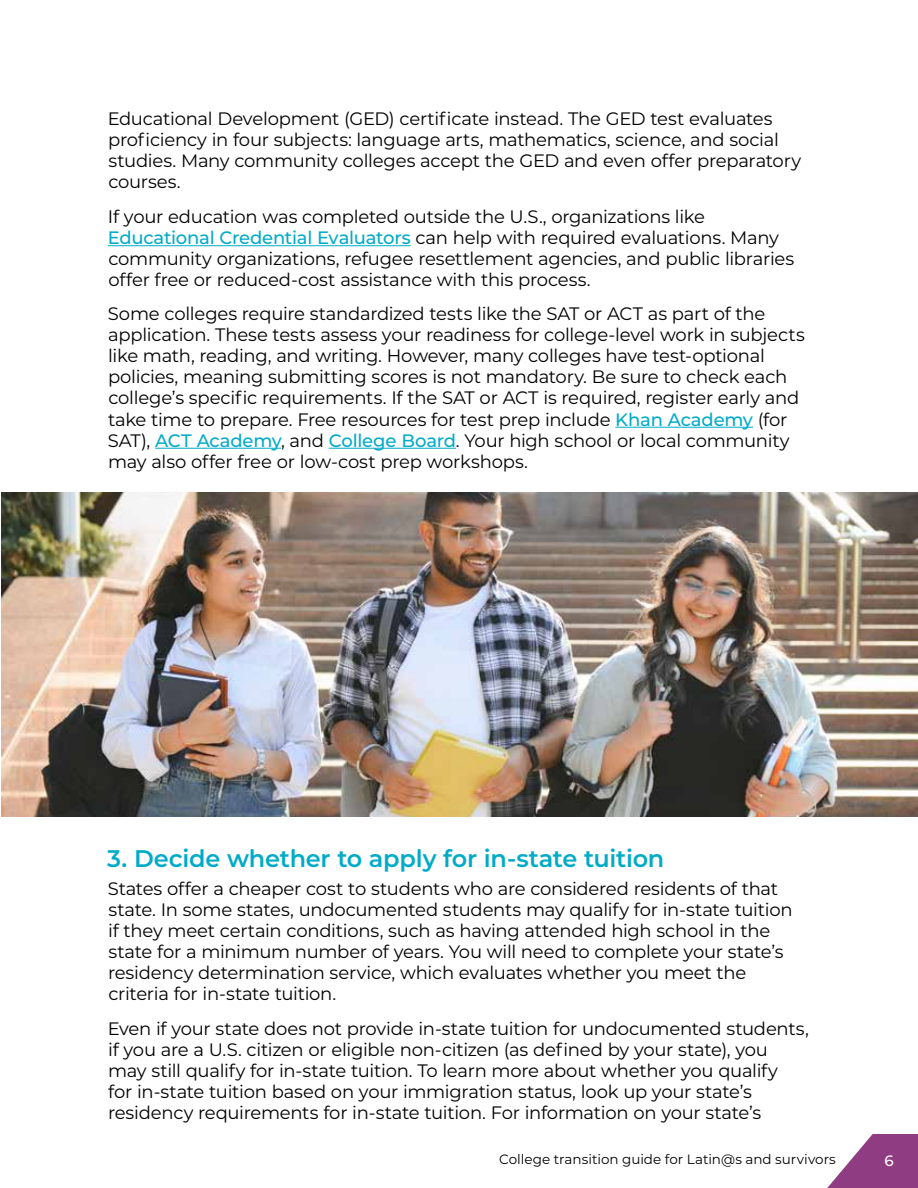
<style>
.page{position:relative;width:918px;height:1188px;background:#fff}
.page>*{position:absolute;margin:0;border:0;box-sizing:border-box;transform-origin:0 0}
.t1{font:600 24px "Montserrat";letter-spacing:-.01em;color:#00abc8}
.t2{font:18px/21px "Montserrat";letter-spacing:-.015em;color:#000}
.t3{font:500 15px "Montserrat";color:#fff}
.t4{font:13.5px "Montserrat";color:#000}
.s1{font-weight:500;color:#00abc8}
</style>
<div class="page">
<svg style="left:827px;top:1134px;width:91px;height:54px"></svg>
<hr style="left:108px;top:245px;width:303px;height:1px;background:#00abc8">
<hr style="left:615px;top:427px;width:138px;height:1px;background:#00abc8">
<hr style="left:155px;top:448px;width:126px;height:1px;background:#00abc8">
<hr style="left:329px;top:448px;width:127px;height:1px;background:#00abc8">
<img style="left:1px;top:492px;width:917px;height:324px">
<p class="t2" style="left:108px;top:108px;width:695px">Educational Development (GED) certificate instead. The GED test evaluates proficiency in four subjects: language arts, mathematics, science, and social studies. Many community colleges accept the GED and even offer preparatory courses.</p>
<p class="t2" style="left:108px;top:205px;width:688px">If your education was completed outside the U.S., organizations like <span class="s1">Educational Credential Evaluators</span> can help with required evaluations. Many community organizations, refugee resettlement agencies, and public libraries offer free or reduced-cost assistance with this process.</p>
<p class="t2" style="left:108px;top:303px;width:698px">Some colleges require standardized tests like the SAT or ACT as part of the application. These tests assess your readiness for college-level work in subjects like math, reading, and writing. However, many colleges have test-optional policies, meaning submitting scores is not mandatory. Be sure to check each college’s specific requirements. If the SAT or ACT is required, register early and take time to prepare. Free resources for test prep include <span class="s1">Khan Academy</span> (for SAT), <span class="s1">ACT Academy</span>, and <span class="s1">College Board</span>. Your high school or local community may also offer free or low-cost prep workshops.</p>
<h1 class="t1" style="left:107px;top:842px;width:559px">3. Decide whether to apply for in-state tuition</h1>
<p class="t2" style="left:108px;top:878px;width:686px">States offer a cheaper cost to students who are considered residents of that state. In some states, undocumented students may qualify for in-state tuition if they meet certain conditions, such as having attended high school in the state for a minimum number of years. You will need to complete your state’s residency determination service, which evaluates whether you meet the criteria for in-state tuition.</p>
<p class="t2" style="left:108px;top:1017px;width:703px">Even if your state does not provide in-state tuition for undocumented students, if you are a U.S. citizen or eligible non-citizen (as defined by your state), you may still qualify for in-state tuition. To learn more about whether you qualify<br>for in-state tuition based on your immigration status, look up your state’s residency requirements for in-state tuition. For information on your state’s</p>
<p class="t4" style="left:499px;top:1150px;width:338px">College transition guide for Latin@s and survivors</p>
<p class="t3" style="left:884px;top:1150px;width:11px">6</p>
</div>
